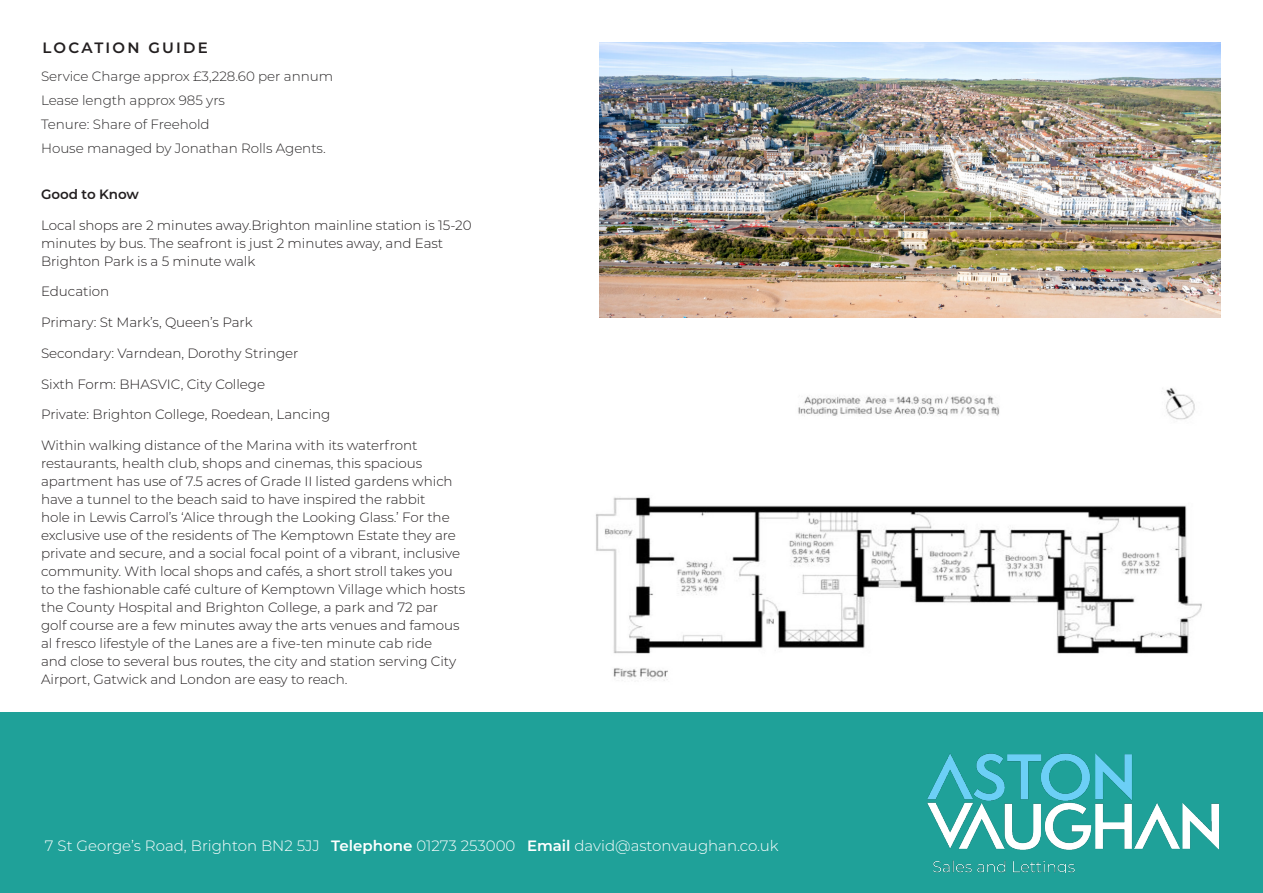
<style>
.page{position:relative;width:1263px;height:893px;background:#fff}
.page>*{position:absolute;margin:0;border:0;box-sizing:border-box;transform-origin:0 0}
.t1{font:300 15px "Montserrat";color:#fff}
.t2{font:600 15px "Montserrat";letter-spacing:.15em;color:#231f20}
.AV_Paragraph_text{font:300 13.5px/18px "Montserrat";letter-spacing:-.005em;color:#231f20}
.AV_Paragraph_text-2{font:300 13.5px "Montserrat";letter-spacing:-.005em;color:#2b292a}
.AV_Paragraph_text-3{font:600 13.5px "Montserrat";letter-spacing:-.005em;color:#231f20}
.s1{font-weight:600}
</style>
<div class="page">
<div style="left:0;top:713px;width:1263px;height:180px;background:#1fa199"></div>
<img style="left:928px;top:753px;width:290px;height:119px">
<img style="left:600px;top:43px;width:620px;height:274px">
<img style="left:596px;top:388px;width:606px;height:293px">
<p class="t2" style="left:43px;top:37px;width:167px">LOCATION GUIDE</p>
<p class="AV_Paragraph_text-2" style="left:41px;top:68px;width:293px">Service Charge approx £3,228.60 per annum</p>
<p class="AV_Paragraph_text-2" style="left:41px;top:91px;width:185px">Lease length approx 985 yrs</p>
<p class="AV_Paragraph_text-2" style="left:41px;top:115px;width:170px">Tenure: Share of Freehold</p>
<p class="AV_Paragraph_text-2" style="left:41px;top:139px;width:286px">House managed by Jonathan Rolls Agents.</p>
<p class="AV_Paragraph_text-3" style="left:41px;top:184px;width:99px">Good to Know</p>
<p class="AV_Paragraph_text" style="left:41px;top:215px;width:432px">Local shops are 2 minutes away.Brighton mainline station is 15-20 minutes by bus. The seafront is just 2 minutes away, and East<br>Brighton Park is a 5 minute walk</p>
<p class="AV_Paragraph_text" style="left:41px;top:282px;width:70px">Education</p>
<p class="AV_Paragraph_text" style="left:41px;top:313px;width:213px">Primary: St Mark’s, Queen’s Park</p>
<p class="AV_Paragraph_text" style="left:41px;top:344px;width:259px">Secondary: Varndean, Dorothy Stringer</p>
<p class="AV_Paragraph_text" style="left:41px;top:374px;width:225px">Sixth Form: BHASVIC, City College</p>
<p class="AV_Paragraph_text" style="left:41px;top:405px;width:291px">Private: Brighton College, Roedean, Lancing</p>
<p class="AV_Paragraph_text" style="left:41px;top:436px;width:426px">Within walking distance of the Marina with its waterfront restaurants, health club, shops and cinemas, this spacious apartment has use of 7.5 acres of Grade II listed gardens which have a tunnel to the beach said to have inspired the rabbit<br>hole in Lewis Carrol’s ‘Alice through the Looking Glass.’ For the exclusive use of the residents of The Kemptown Estate they are private and secure, and a social focal point of a vibrant, inclusive community. With local shops and cafés, a short stroll takes you to the fashionable café culture of Kemptown Village which hosts the County Hospital and Brighton College, a park and 72 par golf course are a few minutes away the arts venues and famous al fresco lifestyle of the Lanes are a five-ten minute cab ride<br>and close to several bus routes, the city and station serving City Airport, Gatwick and London are easy to reach.</p>
<p class="t1" style="left:45px;top:835px;width:735px">7 St George’s Road, Brighton BN2 5JJ <span class="s1">Telephone</span> 01273 253000 <span class="s1">Email</span> david@astonvaughan.co.uk</p>
</div>
